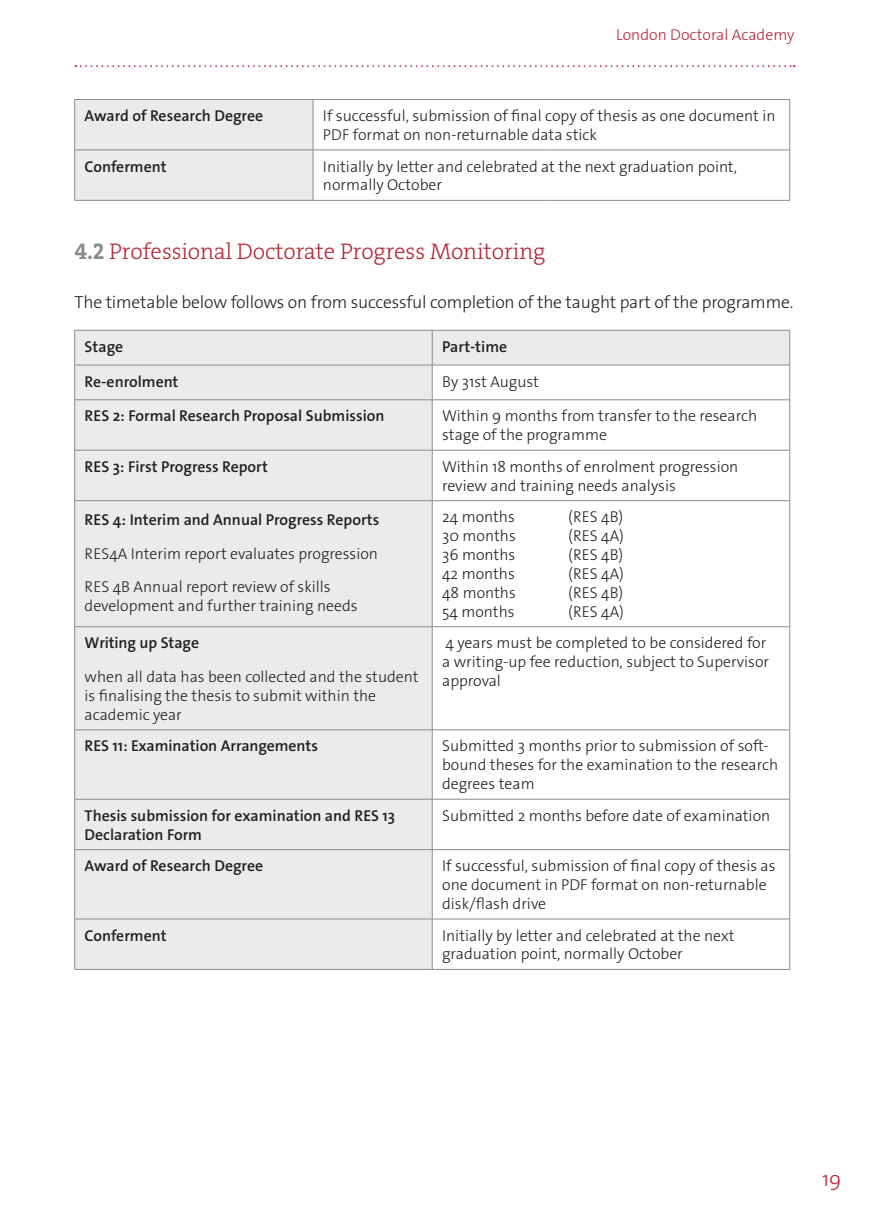
<style>
.page{position:relative;width:869px;height:1231px;background:#fff}
.page>*{position:absolute;margin:0;border:0;box-sizing:border-box;transform-origin:0 0}
.Heading_2{font:22.75px "The Serif HP3 Lig";letter-spacing:-.005em;color:#b52638}
.t1{font:300 21px "The Sans Os F";color:#b52638}
.Body{font:300 17.5px "The Sans Os F";letter-spacing:-.01em;color:#231f20}
.Table_body_copy{font:300 15.75px/18.9px "The Sans Os F";color:#231f20}
.Table_headings{font:600 15.75px/18.9px "The Sans Os F";color:#231f20}
.t2{font:300 15.75px "The Sans Os F";color:#b52638}
.s1{font-family:"The Serif HP7 Bld";color:#8a8c8f}
</style>
<div class="page">
<svg style="left:75px;top:65px;width:719px;height:2px"></svg>
<div style="left:75px;top:100px;width:237px;height:100px;background:#ebebed"></div>
<hr style="left:74px;top:99px;width:239px;height:1px;background:#8a8c8f">
<hr style="left:313px;top:99px;width:238px;height:1px;background:#8a8c8f">
<hr style="left:551px;top:99px;width:238px;height:1px;background:#8a8c8f">
<hr style="left:789px;top:100px;width:1px;height:50px;background:#8a8c8f">
<hr style="left:74px;top:150px;width:239px;height:1px;background:#8a8c8f">
<hr style="left:313px;top:150px;width:238px;height:1px;background:#8a8c8f">
<hr style="left:551px;top:150px;width:238px;height:1px;background:#8a8c8f">
<hr style="left:789px;top:150px;width:1px;height:50px;background:#8a8c8f">
<hr style="left:313px;top:200px;width:238px;height:1px;background:#8a8c8f">
<hr style="left:551px;top:200px;width:238px;height:1px;background:#8a8c8f">
<hr style="left:74px;top:100px;width:1px;height:50px;background:#8a8c8f">
<hr style="left:312px;top:100px;width:1px;height:50px;background:#8a8c8f">
<hr style="left:74px;top:150px;width:1px;height:50px;background:#8a8c8f">
<hr style="left:312px;top:150px;width:1px;height:50px;background:#8a8c8f">
<hr style="left:74px;top:200px;width:239px;height:1px;background:#8a8c8f">
<svg style="left:75px;top:331px;width:714px;height:638px;fill:#ebebed"></svg>
<hr style="left:74px;top:399px;width:358px;height:1px;background:#8a8c8f">
<hr style="left:432px;top:399px;width:357px;height:1px;background:#8a8c8f">
<hr style="left:74px;top:450px;width:358px;height:1px;background:#8a8c8f">
<hr style="left:432px;top:450px;width:357px;height:1px;background:#8a8c8f">
<hr style="left:74px;top:500px;width:358px;height:1px;background:#8a8c8f">
<hr style="left:432px;top:500px;width:357px;height:1px;background:#8a8c8f">
<hr style="left:74px;top:626px;width:358px;height:1px;background:#8a8c8f">
<hr style="left:432px;top:626px;width:357px;height:1px;background:#8a8c8f">
<hr style="left:74px;top:729px;width:358px;height:1px;background:#8a8c8f">
<hr style="left:432px;top:729px;width:357px;height:1px;background:#8a8c8f">
<hr style="left:74px;top:798px;width:358px;height:1px;background:#8a8c8f">
<hr style="left:432px;top:798px;width:357px;height:1px;background:#8a8c8f">
<hr style="left:432px;top:849px;width:357px;height:1px;background:#8a8c8f">
<hr style="left:74px;top:918px;width:358px;height:1px;background:#8a8c8f">
<hr style="left:432px;top:918px;width:357px;height:1px;background:#8a8c8f">
<hr style="left:789px;top:365px;width:1px;height:34px;background:#8a8c8f">
<hr style="left:789px;top:400px;width:1px;height:50px;background:#8a8c8f">
<hr style="left:789px;top:450px;width:1px;height:50px;background:#8a8c8f">
<hr style="left:789px;top:501px;width:1px;height:125px;background:#8a8c8f">
<hr style="left:789px;top:627px;width:1px;height:102px;background:#8a8c8f">
<hr style="left:789px;top:730px;width:1px;height:68px;background:#8a8c8f">
<hr style="left:789px;top:799px;width:1px;height:50px;background:#8a8c8f">
<hr style="left:789px;top:849px;width:1px;height:69px;background:#8a8c8f">
<hr style="left:789px;top:919px;width:1px;height:50px;background:#8a8c8f">
<hr style="left:432px;top:969px;width:357px;height:1px;background:#8a8c8f">
<hr style="left:432px;top:330px;width:357px;height:1px;background:#8a8c8f">
<hr style="left:789px;top:330px;width:1px;height:35px;background:#8a8c8f">
<hr style="left:432px;top:365px;width:357px;height:1px;background:#8a8c8f">
<hr style="left:74px;top:365px;width:358px;height:1px;background:#8a8c8f">
<hr style="left:74px;top:849px;width:358px;height:1px;background:#8a8c8f">
<hr style="left:74px;top:330px;width:358px;height:1px;background:#8a8c8f">
<hr style="left:74px;top:330px;width:1px;height:35px;background:#8a8c8f">
<hr style="left:431px;top:330px;width:1px;height:35px;background:#8a8c8f">
<hr style="left:74px;top:365px;width:1px;height:34px;background:#8a8c8f">
<hr style="left:431px;top:365px;width:1px;height:34px;background:#8a8c8f">
<hr style="left:74px;top:400px;width:1px;height:50px;background:#8a8c8f">
<hr style="left:431px;top:400px;width:1px;height:50px;background:#8a8c8f">
<hr style="left:74px;top:450px;width:1px;height:50px;background:#8a8c8f">
<hr style="left:431px;top:450px;width:1px;height:50px;background:#8a8c8f">
<hr style="left:74px;top:501px;width:1px;height:125px;background:#8a8c8f">
<hr style="left:431px;top:501px;width:1px;height:125px;background:#8a8c8f">
<hr style="left:74px;top:627px;width:1px;height:102px;background:#8a8c8f">
<hr style="left:431px;top:627px;width:1px;height:102px;background:#8a8c8f">
<hr style="left:74px;top:730px;width:1px;height:68px;background:#8a8c8f">
<hr style="left:431px;top:730px;width:1px;height:68px;background:#8a8c8f">
<hr style="left:74px;top:799px;width:1px;height:50px;background:#8a8c8f">
<hr style="left:431px;top:799px;width:1px;height:50px;background:#8a8c8f">
<hr style="left:74px;top:849px;width:1px;height:69px;background:#8a8c8f">
<hr style="left:431px;top:849px;width:1px;height:69px;background:#8a8c8f">
<hr style="left:74px;top:919px;width:1px;height:50px;background:#8a8c8f">
<hr style="left:431px;top:919px;width:1px;height:50px;background:#8a8c8f">
<hr style="left:74px;top:969px;width:358px;height:1px;background:#8a8c8f">
<p class="t2" style="left:616px;top:25px;width:180px">London Doctoral Academy</p>
<p class="Table_headings" style="left:85px;top:106px;width:180px">Award of Research Degree</p>
<p class="Table_body_copy" style="left:323px;top:106px;width:454px">If successful, submission of final copy of thesis as one document in<br>PDF format on non-returnable data stick</p>
<p class="Table_headings" style="left:85px;top:157px;width:83px">Conferment</p>
<p class="Table_body_copy" style="left:323px;top:157px;width:415px">Initially by letter and celebrated at the next graduation point, normally October</p>
<p class="Heading_2" style="left:74px;top:237px;width:472px"><span class="s1">4.2</span> Professional Doctorate Progress Monitoring</p>
<p class="Body" style="left:74px;top:291px;width:720px">The timetable below follows on from successful completion of the taught part of the programme.</p>
<p class="Table_headings" style="left:85px;top:337px;width:40px">Stage</p>
<p class="Table_headings" style="left:442px;top:337px;width:66px">Part-time</p>
<p class="Table_headings" style="left:85px;top:372px;width:95px">Re-enrolment</p>
<p class="Table_body_copy" style="left:442px;top:372px;width:98px">By 31st August</p>
<p class="Table_headings" style="left:85px;top:406px;width:301px">RES 2: Formal Research Proposal Submission</p>
<p class="Table_body_copy" style="left:442px;top:406px;width:316px">Within 9 months from transfer to the research stage of the programme</p>
<p class="Table_headings" style="left:85px;top:457px;width:185px">RES 3: First Progress Report</p>
<p class="Table_body_copy" style="left:442px;top:457px;width:297px">Within 18 months of enrolment progression review and training needs analysis</p>
<p class="Table_headings" style="left:85px;top:510px;width:296px">RES 4: Interim and Annual Progress Reports</p>
<p class="Table_body_copy" style="left:85px;top:544px;width:295px">RES4A Interim report evaluates progression</p>
<p class="Table_body_copy" style="left:85px;top:577px;width:274px">RES 4B Annual report review of skills development and further training needs</p>
<p class="Table_body_copy" style="left:442px;top:507px;width:74px">24 months</p>
<p class="Table_body_copy" style="left:568px;top:507px;width:56px">(RES 4B)</p>
<p class="Table_body_copy" style="left:442px;top:526px;width:75px">30 months</p>
<p class="Table_body_copy" style="left:568px;top:526px;width:57px">(RES 4A)</p>
<p class="Table_body_copy" style="left:442px;top:545px;width:75px">36 months</p>
<p class="Table_body_copy" style="left:568px;top:545px;width:56px">(RES 4B)</p>
<p class="Table_body_copy" style="left:442px;top:564px;width:74px">42 months</p>
<p class="Table_body_copy" style="left:568px;top:564px;width:57px">(RES 4A)</p>
<p class="Table_body_copy" style="left:442px;top:583px;width:75px">48 months</p>
<p class="Table_body_copy" style="left:568px;top:583px;width:56px">(RES 4B)</p>
<p class="Table_body_copy" style="left:442px;top:602px;width:74px">54 months</p>
<p class="Table_body_copy" style="left:568px;top:602px;width:57px">(RES 4A)</p>
<p class="Table_headings" style="left:85px;top:633px;width:116px">Writing up Stage</p>
<p class="Table_body_copy" style="left:85px;top:667px;width:335px">when all data has been collected and the student is finalising the thesis to submit within the academic year</p>
<p class="Table_body_copy" style="left:442px;top:633px;width:328px">4 years must be completed to be considered for a writing-up fee reduction, subject to Supervisor approval</p>
<p class="Table_headings" style="left:85px;top:736px;width:235px">RES 11: Examination Arrangements</p>
<p class="Table_body_copy" style="left:442px;top:736px;width:337px">Submitted 3 months prior to submission of soft&shy;bound theses for the examination to the research degrees team</p>
<p class="Table_headings" style="left:85px;top:806px;width:312px">Thesis submission for examination and RES 13<br>Declaration Form</p>
<p class="Table_body_copy" style="left:442px;top:806px;width:329px">Submitted 2 months before date of examination</p>
<p class="Table_headings" style="left:85px;top:856px;width:180px">Award of Research Degree</p>
<p class="Table_body_copy" style="left:442px;top:856px;width:335px">If successful, submission of final copy of thesis as one document in PDF format on non-returnable disk/flash drive</p>
<p class="Table_headings" style="left:85px;top:925px;width:83px">Conferment</p>
<p class="Table_body_copy" style="left:442px;top:925px;width:294px">Initially by letter and celebrated at the next graduation point, normally October</p>
<h2 class="t1" style="left:821px;top:1165px;width:21px">19</h2>
</div>
